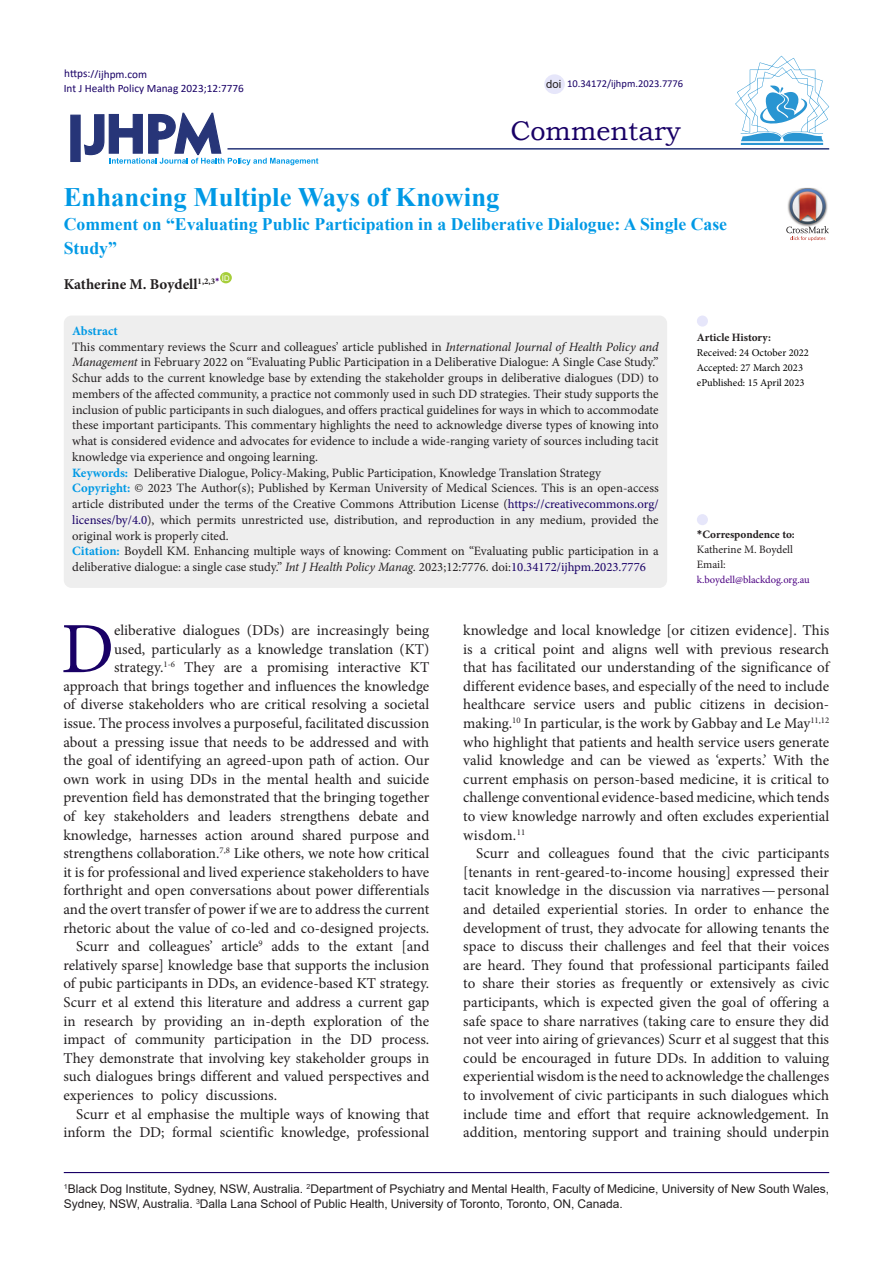
<style>
.page{position:relative;width:893px;height:1263px;background:#fff}
.page>*{position:absolute;margin:0;border:0;box-sizing:border-box;transform-origin:0 0}
.t1{font:72.3px "Minion Pro";color:#190066}
.t2{font:27px "Bookman Old Style";color:#190066}
.Default{font:700 26.7px "Times New Roman";color:#0099e5}
.Default-2{font:700 17.7px/24px "Times New Roman";color:#0099e5}
.t3{font:15px/18.6px "Minion Pro";color:#231f20;text-align:justify}
.Default-3{font:700 15px "Minion Pro";color:#231f20}
.t4{font:12.75px/15.8px "Minion Pro";color:#231f20;text-align:justify}
.Default-4{font:700 12.75px "Minion Pro";color:#0099e5}
.t5{font:12px/15px "Arial";color:#231f20}
.t6{font:11.25px "Calibri";color:#190066}
.t7{font:700 11.25px "Minion Pro";color:#231f20}
.t8{font:11.25px "Minion Pro";color:#231f20}
.t9{font:11.25px "Arial";color:#231f20}
.t10{font:10.5px "Minion Pro";color:#000}
.t11{font:10.5px "Minion Pro";letter-spacing:-.005em;color:#4b0082}
.t12{font:10.5px "Calibri";color:#190066}
.t13{font:7.8px "Arial";color:#fff}
.s1{font-style:italic}
.s2{font-weight:700;color:#0099e5}
.s3{color:#190066}
.s4{font-family:"Calibri"}
</style>
<div class="page">
<svg style="left:84px;top:112px;width:234px;height:53px"></svg>
<div style="left:70px;top:115px;width:11px;height:47px;background:#273578;border:1px solid #273578"></div>
<div style="left:220px;top:272px;width:12px;height:11px;background:#a6ce39;border-radius:50%"></div>
<hr style="left:227px;top:148px;width:602px;height:2px;background:#273578">
<div style="left:64px;top:315px;width:603px;height:273px;background:#eee;border-radius:8px"></div>
<div style="left:697px;top:514px;width:11px;height:11px;background:#e6e6fa;border-radius:50%"></div>
<div style="left:697px;top:315px;width:11px;height:12px;background:#e6e6fa;border-radius:50%"></div>
<hr style="left:64px;top:1172px;width:765px;height:1px;background:#190066">
<hr style="left:741px;top:143px;width:82px;height:2px;background:#2995d2">
<svg style="left:735px;top:56px;width:94px;height:85px"></svg>
<div style="left:544px;top:74px;width:21px;height:20px;background:#e6e6fa;border-radius:50%"></div>
<img style="left:798px;top:188px;width:18px;height:1px">
<svg style="left:786px;top:189px;width:43px;height:52px"></svg>
<p class="t6" style="left:64px;top:66px;width:84px">https://ijhpm.com</p>
<p class="t6" style="left:64px;top:81px;width:182px">Int J Health Policy Manag 2023;12:7776</p>
<p class="t9" style="left:546px;top:76px;width:17px">doi</p>
<p class="t12" style="left:567px;top:76px;width:118px">10.34172/ijhpm.2023.7776</p>
<p class="t2" style="left:510px;top:113px;width:172px">Commentary</p>
<p class="Default" style="left:64px;top:178px;width:437px">Enhancing Multiple Ways of Knowing</p>
<p class="Default-2" style="left:64px;top:211px;width:665px">Comment on “Evaluating Public Participation in a Deliberative Dialogue: A Single Case<br>Study”</p>
<p class="Default-3" style="left:64px;top:273px;width:157px">Katherine M. Boydell<sup>1,2,3</sup><sup>*</sup></p>
<p class="t13" style="left:222px;top:273px;width:9px">ID</p>
<p class="Default-4" style="left:72px;top:322px;width:47px">Abstract</p>
<p class="t4" style="left:72px;top:339px;width:588px">This commentary reviews the Scurr and colleagues’ article published in <span class="s1">International Journal of Health Policy and Management</span> in February 2022 on “Evaluating Public Participation in a Deliberative Dialogue: A Single Case Study.” Schur adds to the current knowledge base by extending the stakeholder groups in deliberative dialogues (DD) to members of the affected community, a practice not commonly used in such DD strategies. Their study supports the inclusion of public participants in such dialogues, and offers practical guidelines for ways in which to accommodate these important participants. This commentary highlights the need to acknowledge diverse types of knowing into what is considered evidence and advocates for evidence to include a wide-ranging variety of sources including tacit knowledge via experience and ongoing learning.</p>
<p class="t4" style="left:72px;top:465px;width:530px"><span class="s2">Keywords:</span> Deliberative Dialogue, Policy-Making, Public Participation, Knowledge Translation Strategy</p>
<p class="t4" style="left:72px;top:480px;width:588px"><span class="s2">Copyright:</span> © 2023 The Author(s); Published by Kerman University of Medical Sciences. This is an open-access article distributed under the terms of the Creative Commons Attribution License (<span class="s3">https://creativecommons.org/ licenses/by/4.0</span>), which permits unrestricted use, distribution, and reproduction in any medium, provided the original work is properly cited.</p>
<p class="t4" style="left:72px;top:543px;width:588px"><span class="s2">Citation:</span> Boydell KM. Enhancing multiple ways of knowing: Comment on “Evaluating public participation in a deliberative dialogue: a single case study.” <span class="s1">Int J Health Policy Manag.</span> 2023;12:7776. doi:<span class="s3">10.34172/ijhpm.2023.7776</span></p>
<p class="t7" style="left:697px;top:329px;width:76px">Article History:</p>
<p class="t10" style="left:697px;top:345px;width:113px">Received: 24 October 2022</p>
<p class="t10" style="left:697px;top:360px;width:108px">Accepted: 27 March 2023</p>
<p class="t10" style="left:697px;top:375px;width:109px">ePublished: 15 April 2023</p>
<p class="t7" style="left:697px;top:527px;width:99px"><span class="s4">*</span>Correspondence to:</p>
<p class="t8" style="left:697px;top:542px;width:98px">Katherine M. Boydell</p>
<p class="t8" style="left:697px;top:557px;width:30px">Email:</p>
<p class="t11" style="left:697px;top:573px;width:114px">k.boydell@blackdog.org.au</p>
<p class="t3" style="left:63px;top:621px;width:367px;text-align:right">eliberative dialogues (DDs) are increasingly being<br>used, particularly as a knowledge translation (KT) strategy.<sup>1-6</sup> They are a promising interactive KT approach that brings together and influences the knowledge of diverse stakeholders who are critical resolving a societal issue. The process involves a purposeful, facilitated discussion about a pressing issue that needs to be addressed and with the goal of identifying an agreed-upon path of action. Our own work in using DDs in the mental health and suicide prevention field has demonstrated that the bringing together of key stakeholders and leaders strengthens debate and knowledge, harnesses action around shared purpose and strengthens collaboration.<sup>7,8</sup> Like others, we note how critical it is for professional and lived experience stakeholders to have forthright and open conversations about power differentials and the overt transfer of power if we are to address the current rhetoric about the value of co-led and co-designed projects.</p>
<p class="t3" style="left:63px;top:937px;width:367px;text-indent:13px">Scurr and colleagues’ article<sup>9</sup> adds to the extant [and relatively sparse] knowledge base that supports the inclusion of pubic participants in DDs, an evidence-based KT strategy.<br>Scurr et al extend this literature and address a current gap in research by providing an in-depth exploration of the impact of community participation in the DD process.<br>They demonstrate that involving key stakeholder groups in such dialogues brings different and valued perspectives and experiences to policy discussions.</p>
<p class="t3" style="left:63px;top:1104px;width:367px;text-align:right">Scurr et al emphasise the multiple ways of knowing that inform the DD; formal scientific knowledge, professional</p>
<p class="t1" style="left:61px;top:601px;width:55px">D</p>
<p class="t3" style="left:463px;top:621px;width:367px">knowledge and local knowledge [or citizen evidence]. This is a critical point and aligns well with previous research that has facilitated our understanding of the significance of different evidence bases, and especially of the need to include healthcare service users and public citizens in decision&shy;making.<sup>10</sup> In particular, is the work by Gabbay and Le May<sup>11,12 </sup>who highlight that patients and health service users generate valid knowledge and can be viewed as ‘experts.’ With the current emphasis on person-based medicine, it is critical to challenge conventional evidence-based medicine, which tends to view knowledge narrowly and often excludes experiential wisdom.<sup>11</sup></p>
<p class="t3" style="left:463px;top:844px;width:367px;text-indent:13px">Scurr and colleagues found that the civic participants [tenants in rent-geared-to-income housing] expressed their tacit knowledge in the discussion via narratives—personal and detailed experiential stories. In order to enhance the development of trust, they advocate for allowing tenants the space to discuss their challenges and feel that their voices are heard. They found that professional participants failed to share their stories as frequently or extensively as civic participants, which is expected given the goal of offering a safe space to share narratives (taking care to ensure they did not veer into airing of grievances) Scurr et al suggest that this could be encouraged in future DDs. In addition to valuing experiential wisdom is the need to acknowledge the challenges to involvement of civic participants in such dialogues which include time and effort that require acknowledgement. In addition, mentoring support and training should underpin</p>
<p class="t5" style="left:64px;top:1181px;width:767px"><sup>1</sup>Black Dog Institute, Sydney, NSW, Australia. <sup>2</sup>Department of Psychiatry and Mental Health, Faculty of Medicine, University of New South Wales,<br>Sydney, NSW, Australia. <sup>3</sup>Dalla Lana School of Public Health, University of Toronto, Toronto, ON, Canada.</p>
</div>
